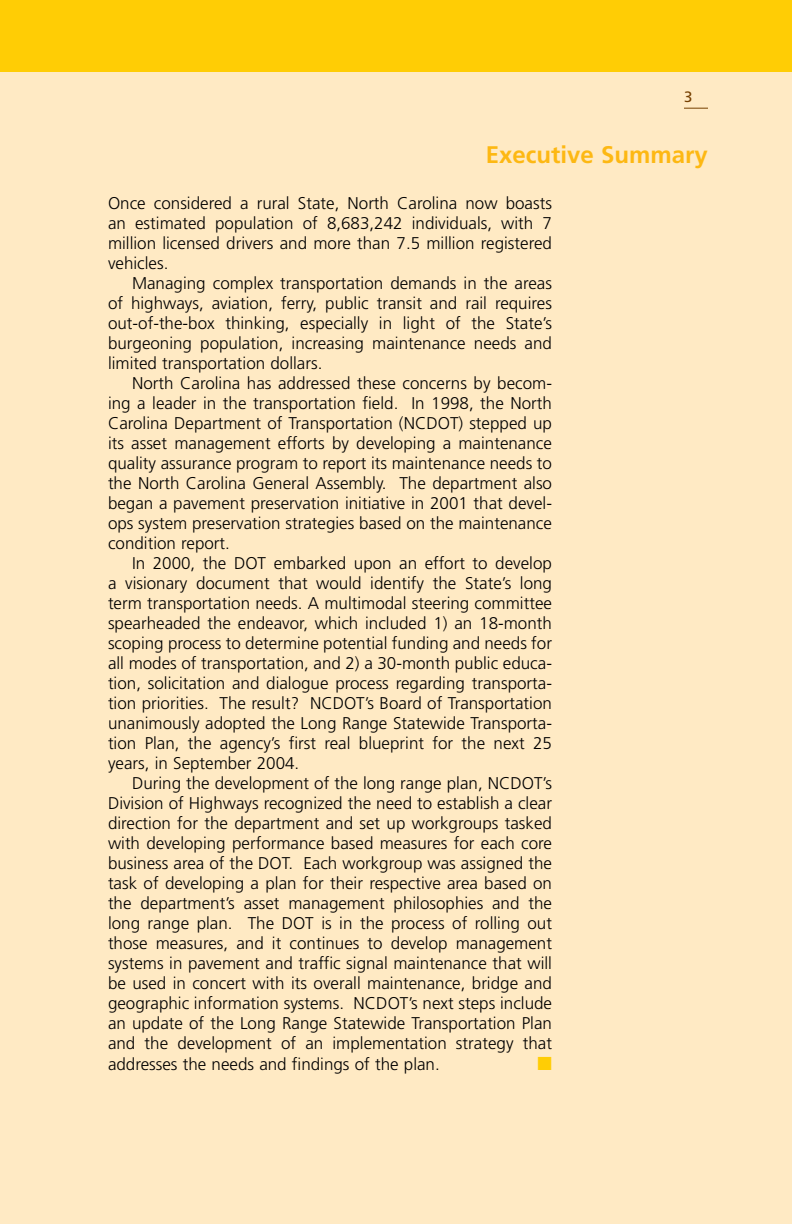
<style>
.page{position:relative;width:792px;height:1224px;background:#ffeac4}
.page>*{position:absolute;margin:0;border:0;box-sizing:border-box;transform-origin:0 0}
.t1{font:700 24px "Frutiger";color:#fdb813}
.t2{font:19px "Zapf Dingbats ITC";color:#ffcd05}
.t3{font:300 17px/20px "Frutiger";color:#000;text-align:justify}
</style>
<div class="page">
<div style="left:0;top:0;width:792px;height:72px;background:#ffcd05"></div>
<svg style="left:684px;top:108px;width:24px;height:1px"></svg>
<h1 class="t1" style="left:486px;top:140px;width:224px">Executive Summary</h1>
<p class="t3" style="left:108px;top:193px;width:446px">Once considered a rural State, North Carolina now boasts an estimated population of 8,683,242 individuals, with 7 million licensed drivers and more than 7.5 million registered vehicles.</p>
<p class="t3" style="left:108px;top:273px;width:446px;text-indent:24px">Managing complex transportation demands in the areas of highways, aviation, ferry, public transit and rail requires out-of-the-box thinking, especially in light of the State’s burgeoning population, increasing maintenance needs and limited transportation dollars.</p>
<p class="t3" style="left:108px;top:373px;width:446px;text-indent:24px">North Carolina has addressed these concerns by becom&shy;ing a leader in the transportation field. In 1998, the North Carolina Department of Transportation (NCDOT) stepped up its asset management efforts by developing a maintenance quality assurance program to report its maintenance needs to the North Carolina General Assembly. The department also began a pavement preservation initiative in 2001 that devel&shy;ops system preservation strategies based on the maintenance condition report.</p>
<p class="t3" style="left:108px;top:553px;width:446px;text-indent:24px">In 2000, the DOT embarked upon an effort to develop a visionary document that would identify the State’s long term transportation needs. A multimodal steering committee spearheaded the endeavor, which included 1) an 18-month scoping process to determine potential funding and needs for all modes of transportation, and 2) a 30-month public educa&shy;tion, solicitation and dialogue process regarding transporta&shy;tion priorities. The result? NCDOT’s Board of Transportation unanimously adopted the Long Range Statewide Transporta&shy;tion Plan, the agency’s first real blueprint for the next 25 years, in September 2004.</p>
<p class="t3" style="left:108px;top:773px;width:446px;text-indent:24px">During the development of the long range plan, NCDOT’s Division of Highways recognized the need to establish a clear direction for the department and set up workgroups tasked with developing performance based measures for each core business area of the DOT. Each workgroup was assigned the task of developing a plan for their respective area based on the department’s asset management philosophies and the long range plan. The DOT is in the process of rolling out those measures, and it continues to develop management systems in pavement and traffic signal maintenance that will be used in concert with its overall maintenance, bridge and geographic information systems. NCDOT’s next steps include an update of the Long Range Statewide Transportation Plan and the development of an implementation strategy that addresses the needs and findings of the plan.</p>
<p class="t2" style="left:538px;top:1054px;width:16px">■</p>
</div>
